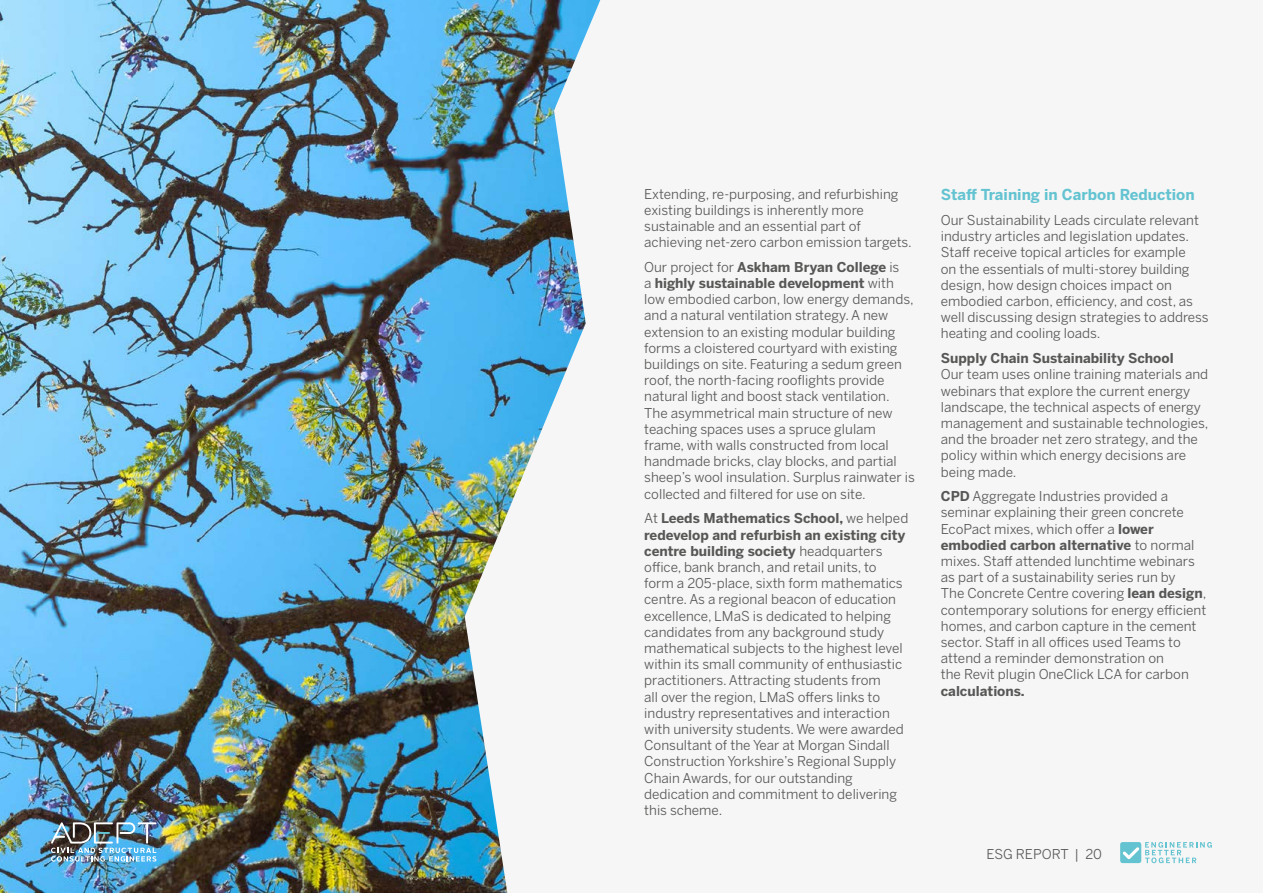
<style>
.page{position:relative;width:1263px;height:893px;background:#f6f6f6}
.page>*{position:absolute;margin:0;border:0;box-sizing:border-box;transform-origin:0 0}
.t1{font:700 15px "Benton Sans";color:#63c3d1}
.t2{font:13.5px/16.2px "Benton Sans";color:#575756}
.t3{font:700 13.5px "Benton Sans";color:#575756}
.s1{font-weight:700}
</style>
<div class="page">
<div style="left:1120px;top:842px;width:21px;height:21px;background:#63c3d1;border-radius:2px"></div>
<svg style="left:1123px;top:847px;width:16px;height:12px"></svg>
<svg style="left:1145px;top:842px;width:67px;height:21px"></svg>
<img style="left:0;top:0;width:600px;height:893px">
<img style="left:51px;top:822px;width:105px;height:39px">
<p class="t2" style="left:644px;top:185px;width:269px">Extending, re-purposing, and refurbishing existing buildings is inherently more sustainable and an essential part of achieving net-zero carbon emission targets.</p>
<p class="t2" style="left:644px;top:259px;width:272px">Our project for <span class="s1">Askham Bryan College</span> is<br>a <span class="s1">highly sustainable development</span> with low embodied carbon, low energy demands, and a natural ventilation strategy. A new extension to an existing modular building forms a cloistered courtyard with existing buildings on site. Featuring a sedum green roof, the north-facing rooflights provide natural light and boost stack ventilation.<br>The asymmetrical main structure of new teaching spaces uses a spruce glulam frame, with walls constructed from local handmade bricks, clay blocks, and partial sheep’s wool insulation. Surplus rainwater is collected and filtered for use on site.</p>
<p class="t2" style="left:644px;top:510px;width:266px">At <span class="s1">Leeds Mathematics School,</span> we helped <span class="s1">redevelop and refurbish an existing city centre building society</span> headquarters office, bank branch, and retail units, to form a 205-place, sixth form mathematics centre. As a regional beacon of education excellence, LMaS is dedicated to helping candidates from any background study mathematical subjects to the highest level within its small community of enthusiastic practitioners. Attracting students from<br>all over the region, LMaS offers links to industry representatives and interaction with university students. We were awarded Consultant of the Year at Morgan Sindall Construction Yorkshire’s Regional Supply Chain Awards, for our outstanding dedication and commitment to delivering this scheme.</p>
<p class="t1" style="left:941px;top:186px;width:255px">Staff Training in Carbon Reduction</p>
<p class="t2" style="left:941px;top:212px;width:269px">Our Sustainability Leads circulate relevant industry articles and legislation updates.<br>Staff receive topical articles for example<br>on the essentials of multi-storey building design, how design choices impact on embodied carbon, efficiency, and cost, as well discussing design strategies to address heating and cooling loads.</p>
<p class="t3" style="left:941px;top:350px;width:234px">Supply Chain Sustainability School</p>
<p class="t2" style="left:941px;top:366px;width:269px">Our team uses online training materials and webinars that explore the current energy landscape, the technical aspects of energy management and sustainable technologies, and the broader net zero strategy, and the policy within which energy decisions are being made.</p>
<p class="t2" style="left:941px;top:488px;width:267px"><span class="s1">CPD</span> Aggregate Industries provided a seminar explaining their green concrete EcoPact mixes, which offer a <span class="s1">lower embodied carbon alternative</span> to normal mixes. Staff attended lunchtime webinars as part of a sustainability series run by<br>The Concrete Centre covering <span class="s1">lean design</span>, contemporary solutions for energy efficient homes, and carbon capture in the cement sector. Staff in all offices used Teams to attend a reminder demonstration on<br>the Revit plugin OneClick LCA for carbon</p>
<p class="t3" style="left:941px;top:683px;width:85px">calculations.</p>
<p class="t2" style="left:986px;top:846px;width:117px">ESG REPORT | 20</p>
</div>
